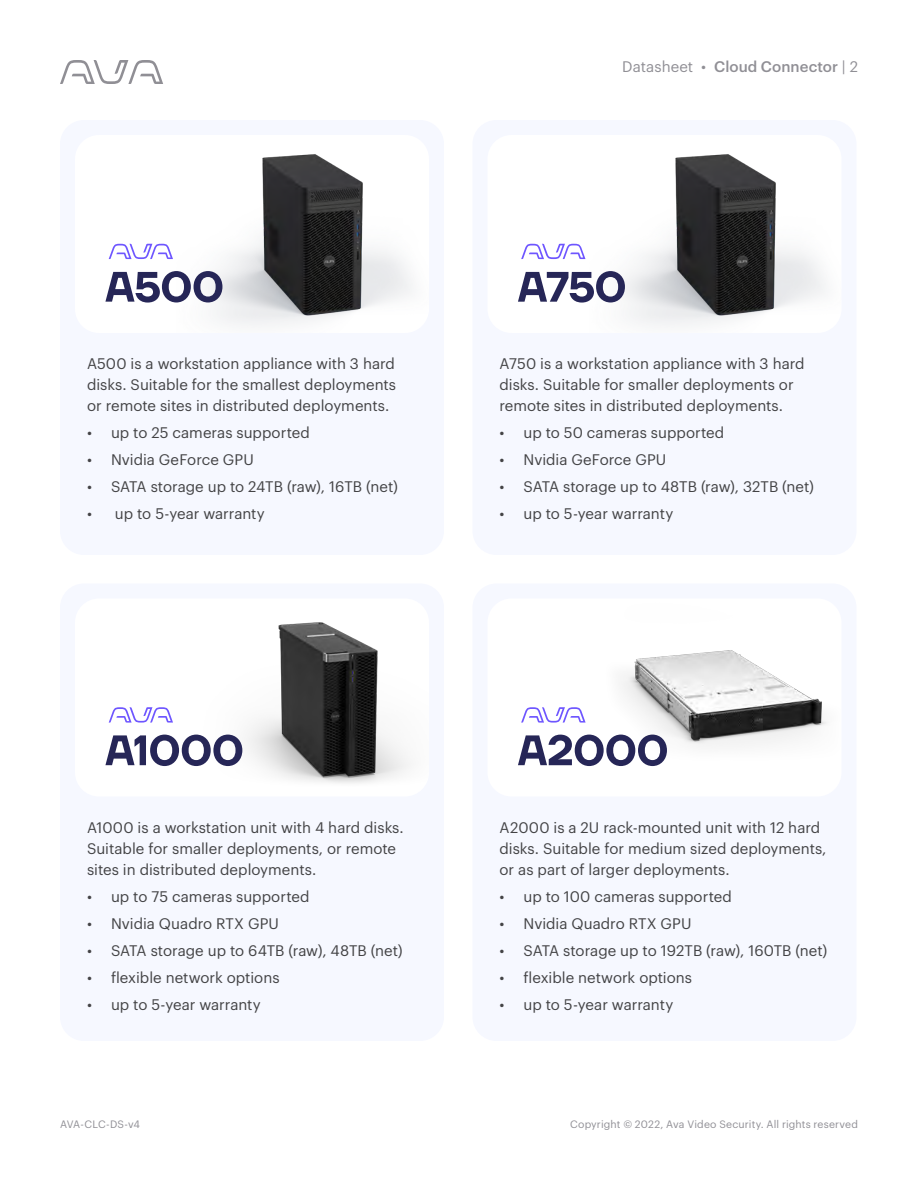
<style>
.page{position:relative;width:918px;height:1188px;background:#fff}
.page>*{position:absolute;margin:0;border:0;box-sizing:border-box;transform-origin:0 0}
.t1{font:15px/21px "Graphik";color:#434345}
.t2{font:500 15px "Graphik";letter-spacing:.005em;color:#908f95}
.t3{font:10.5px "Graphik";letter-spacing:.015em;color:#908f95}
.t4{font:10.5px "Graphik";letter-spacing:-.01em;color:#908f95}
.s1{font-weight:400}
</style>
<div class="page">
<svg style="left:60px;top:60px;width:103px;height:24px"></svg>
<div style="left:472px;top:120px;width:384px;height:435px;background:#f6f8ff;border-radius:24px"></div>
<div style="left:488px;top:135px;width:354px;height:198px;background:#fff;border-radius:24px"></div>
<img style="left:625px;top:154px;width:201px;height:172px">
<div style="left:60px;top:120px;width:384px;height:435px;background:#f6f8ff;border-radius:24px"></div>
<div style="left:60px;top:584px;width:384px;height:457px;background:#f6f8ff;border-radius:24px"></div>
<div style="left:472px;top:584px;width:384px;height:457px;background:#f6f8ff;border-radius:24px"></div>
<div style="left:75px;top:135px;width:354px;height:198px;background:#fff;border-radius:24px"></div>
<img style="left:216px;top:154px;width:197px;height:172px">
<div style="left:75px;top:598px;width:354px;height:198px;background:#fff;border-radius:24px"></div>
<img style="left:193px;top:622px;width:217px;height:161px">
<div style="left:488px;top:598px;width:354px;height:198px;background:#fff;border-radius:24px"></div>
<img style="left:586px;top:650px;width:241px;height:117px">
<svg style="left:109px;top:244px;width:64px;height:15px"></svg>
<svg style="left:105px;top:271px;width:117px;height:32px"></svg>
<svg style="left:109px;top:707px;width:64px;height:16px"></svg>
<svg style="left:105px;top:735px;width:137px;height:31px"></svg>
<svg style="left:521px;top:707px;width:65px;height:16px"></svg>
<svg style="left:518px;top:735px;width:149px;height:31px"></svg>
<svg style="left:521px;top:244px;width:64px;height:15px"></svg>
<svg style="left:518px;top:271px;width:107px;height:32px"></svg>
<p class="t2" style="left:622px;top:55px;width:237px"><span class="s1">Datasheet •</span> Cloud Connector <span class="s1">| 2</span></p>
<p class="t1" style="left:87px;top:352px;width:311px;text-align:justify">A500 is a workstation appliance with 3 hard disks. Suitable for the smallest deployments or remote sites in distributed deployments.</p>
<p class="t1" style="left:87px;top:421px;width:224px">• up to 25 cameras supported</p>
<p class="t1" style="left:87px;top:448px;width:168px">• Nvidia GeForce GPU</p>
<p class="t1" style="left:87px;top:475px;width:312px">• SATA storage up to 24TB (raw), 16TB (net)</p>
<p class="t1" style="left:87px;top:502px;width:179px">• up to 5-year warranty</p>
<p class="t1" style="left:500px;top:352px;width:307px">A750 is a workstation appliance with 3 hard disks. Suitable for smaller deployments or remote sites in distributed deployments.</p>
<p class="t1" style="left:500px;top:421px;width:226px">• up to 50 cameras supported</p>
<p class="t1" style="left:500px;top:448px;width:168px">• Nvidia GeForce GPU</p>
<p class="t1" style="left:500px;top:475px;width:316px">• SATA storage up to 48TB (raw), 32TB (net)</p>
<p class="t1" style="left:500px;top:502px;width:175px">• up to 5-year warranty</p>
<p class="t1" style="left:87px;top:815px;width:318px">A1000 is a workstation unit with 4 hard disks.<br>Suitable for smaller deployments, or remote sites in distributed deployments.</p>
<p class="t1" style="left:87px;top:884px;width:224px">• up to 75 cameras supported</p>
<p class="t1" style="left:87px;top:911px;width:194px">• Nvidia Quadro RTX GPU</p>
<p class="t1" style="left:87px;top:938px;width:317px">• SATA storage up to 64TB (raw), 48TB (net)</p>
<p class="t1" style="left:87px;top:965px;width:194px">• flexible network options</p>
<p class="t1" style="left:87px;top:992px;width:175px">• up to 5-year warranty</p>
<p class="t1" style="left:500px;top:815px;width:329px">A2000 is a 2U rack-mounted unit with 12 hard disks. Suitable for medium sized deployments, or as part of larger deployments.</p>
<p class="t1" style="left:500px;top:884px;width:234px">• up to 100 cameras supported</p>
<p class="t1" style="left:500px;top:911px;width:194px">• Nvidia Quadro RTX GPU</p>
<p class="t1" style="left:500px;top:938px;width:329px">• SATA storage up to 192TB (raw), 160TB (net)</p>
<p class="t1" style="left:500px;top:965px;width:194px">• flexible network options</p>
<p class="t1" style="left:500px;top:992px;width:175px">• up to 5-year warranty</p>
<p class="t4" style="left:60px;top:1116px;width:82px">AVA-CLC-DS-v4</p>
<p class="t3" style="left:570px;top:1116px;width:289px">Copyright © 2022, Ava Video Security. All rights reserved</p>
</div>
